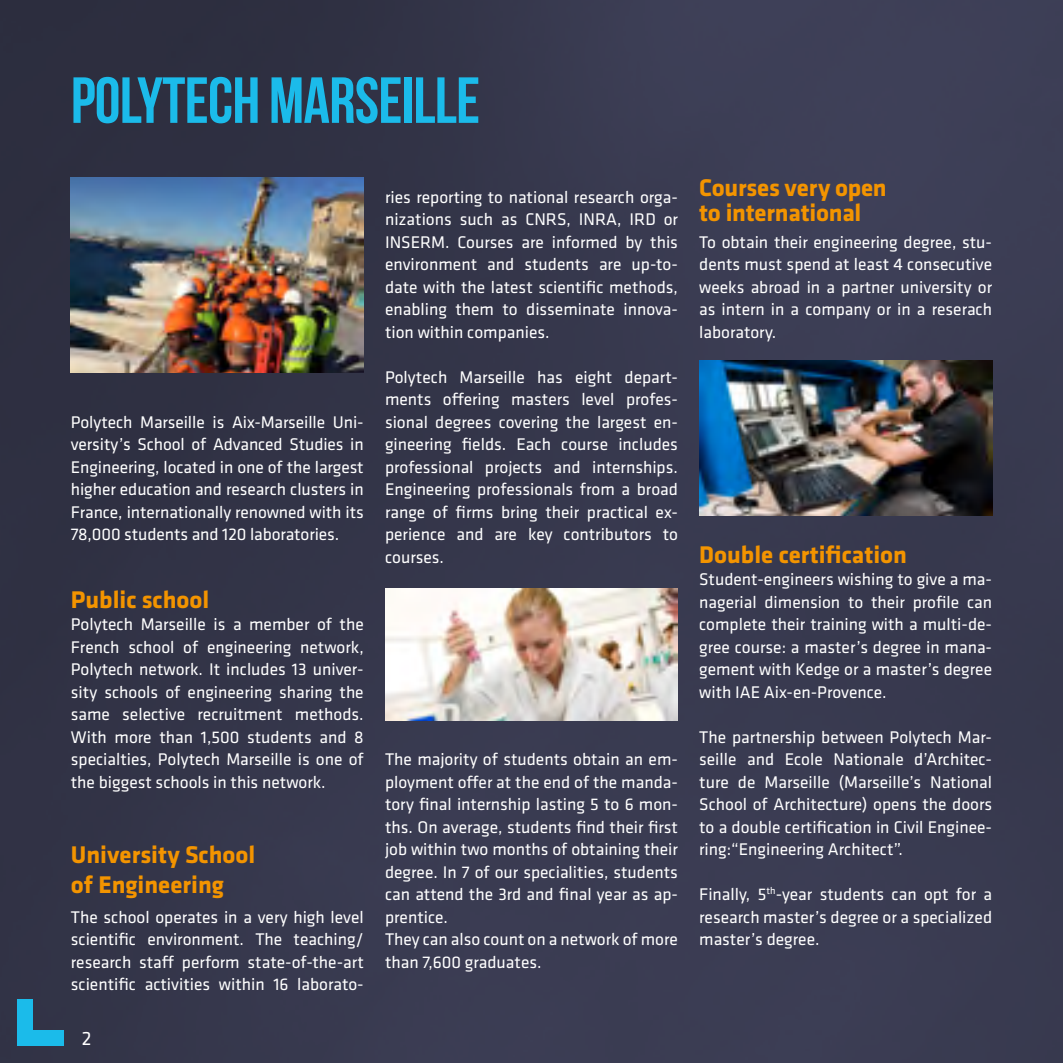
<style>
.page{position:relative;width:1063px;height:1063px;background:#fff}
.page>*{position:absolute;margin:0;border:0;box-sizing:border-box;transform-origin:0 0}
.t1{font:65px "Bebas Neue";letter-spacing:-.01em;color:#1bbbea}
.t2{font:700 25px/30px "Klavika Basic";color:#f39400}
.t3{font:20px "Klavika Basic";color:#fff}
.t4{font:17.5px/22.5px "Klavika Basic";color:#fff;text-align:justify}
</style>
<div class="page">
<img style="left:0;top:0;width:1063px;height:1063px">
<img style="left:699px;top:360px;width:293px;height:156px">
<img style="left:385px;top:588px;width:293px;height:133px">
<img style="left:71px;top:177px;width:293px;height:195px">
<div style="left:18px;top:1030px;width:46px;height:15px;background:#1bbbea"></div>
<div style="left:18px;top:999px;width:15px;height:46px;background:#1bbbea"></div>
<hr style="left:1062px;top:157px;width:1px;height:261px;background:#f39400">
<h1 class="t1" style="left:71px;top:65px;width:411px">POLYTECH MARSEILLE</h1>
<p class="t4" style="left:71px;top:410px;width:294px">Polytech Marseille is Aix-Marseille Uni&shy;versity’s School of Advanced Studies in Engineering, located in one of the largest higher education and research clusters in France, internationally renowned with its 78,000 students and 120 laboratories.</p>
<h2 class="t2" style="left:71px;top:583px;width:140px">Public school</h2>
<p class="t4" style="left:71px;top:612px;width:294px">Polytech Marseille is a member of the French school of engineering network, Polytech network. It includes 13 univer&shy;sity schools of engineering sharing the same selective recruitment methods.<br>With more than 1,500 students and 8 specialties, Polytech Marseille is one of the biggest schools in this network.</p>
<h2 class="t2" style="left:71px;top:838px;width:186px">University School of Engineering</h2>
<p class="t4" style="left:71px;top:905px;width:294px">The school operates in a very high level scientific environment. The teaching/ research staff perform state-of-the-art scientific activities within 16 laborato-</p>
<p class="t3" style="left:82px;top:1026px;width:11px">2</p>
<p class="t4" style="left:385px;top:185px;width:294px">ries reporting to national research orga&shy;nizations such as CNRS, INRA, IRD or INSERM. Courses are informed by this environment and students are up-to&shy;date with the latest scientific methods, enabling them to disseminate innova&shy;tion within companies.</p>
<p class="t4" style="left:385px;top:365px;width:294px">Polytech Marseille has eight depart&shy;ments offering masters level profes&shy;sional degrees covering the largest en&shy;gineering fields. Each course includes professional projects and internships.<br>Engineering professionals from a broad range of firms bring their practical ex&shy;perience and are key contributors to courses.</p>
<p class="t4" style="left:385px;top:747px;width:294px;text-align:left">The majority of students obtain an em&shy;ployment offer at the end of the manda&shy;tory final internship lasting 5 to 6 mon&shy;ths. On average, students find their first job within two months of obtaining their degree. In 7 of our specialities, students can attend the 3rd and final year as ap&shy;prentice.<br>They can also count on a network of more than 7,600 graduates.</p>
<h2 class="t2" style="left:699px;top:174px;width:189px;line-height:25px">Courses very open to international</h2>
<p class="t4" style="left:699px;top:230px;width:294px">To obtain their engineering degree, stu&shy;dents must spend at least 4 consecutive weeks abroad in a partner university or as intern in a company or in a reserach laboratory.</p>
<h2 class="t2" style="left:699px;top:538px;width:209px">Double certification</h2>
<p class="t4" style="left:699px;top:567px;width:294px">Student-engineers wishing to give a ma&shy;nagerial dimension to their profile can complete their training with a multi-de&shy;gree course: a master’s degree in mana&shy;gement with Kedge or a master’s degree with IAE Aix-en-Provence.</p>
<p class="t4" style="left:699px;top:725px;width:294px">The partnership between Polytech Mar&shy;seille and Ecole Nationale d’Architec&shy;ture de Marseille (Marseille’s National School of Architecture) opens the doors to a double certification in Civil Enginee&shy;ring:“Engineering Architect”.</p>
<p class="t4" style="left:699px;top:882px;width:294px">Finally, 5<sup>th</sup>-year students can opt for a research master’s degree or a specialized master’s degree.</p>
</div>
